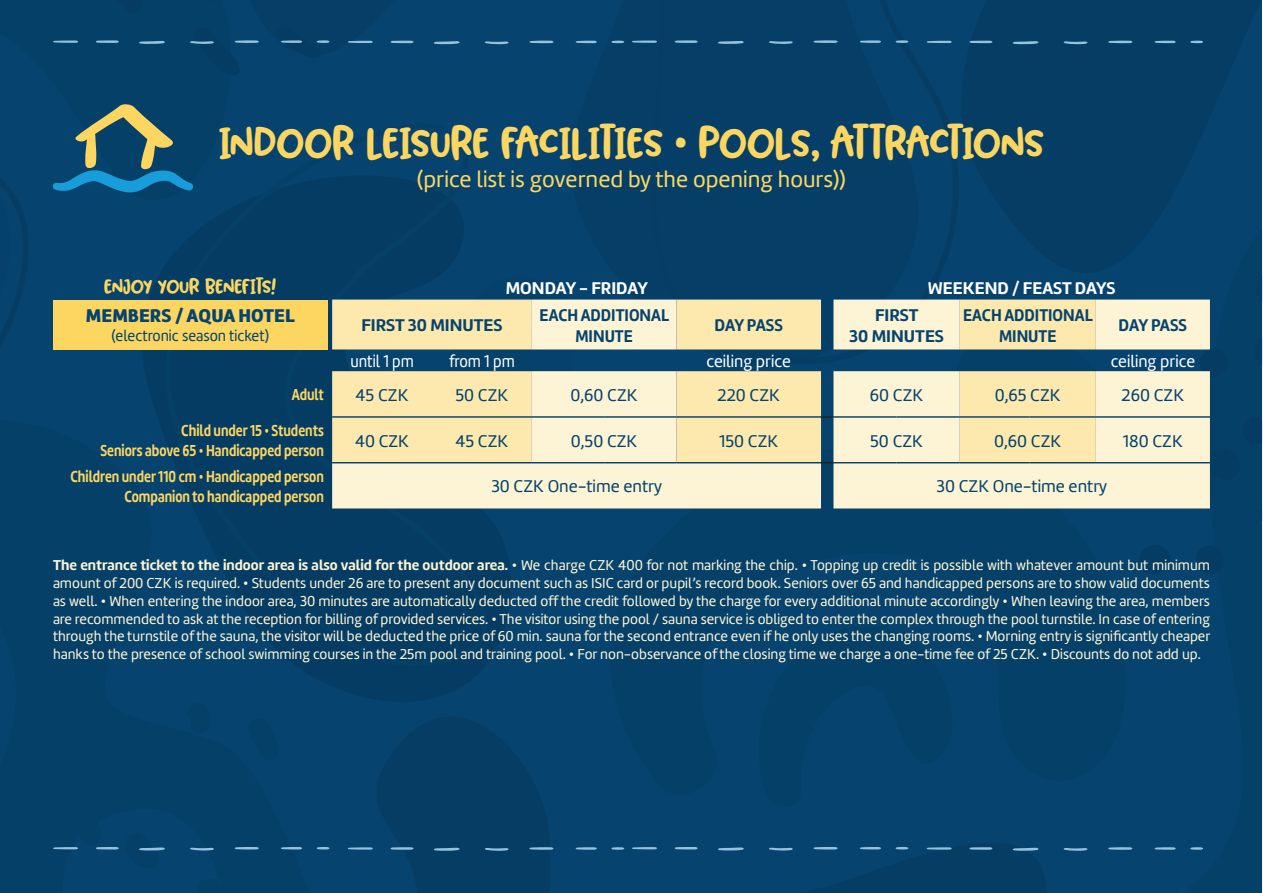
<style>
.page{position:relative;width:1263px;height:893px;background:#fff}
.page>*{position:absolute;margin:0;border:0;box-sizing:border-box;transform-origin:0 0}
.t1{font:40.5px "Blorp";color:#fcd661}
.t2{font:23.55px "Marine";color:#fcd661}
.t3{font:19.05px "Blorp";color:#fcd661}
.t4{font:900 19.05px "Marine";color:#06446e}
.t5{font:17.55px "Marine";color:#06446e}
.t6{font:700 17.55px/21.1px "Marine";color:#06446e;text-align:center;scale:.91 1}
.t7{font:700 17.55px "Marine";color:#fff}
.t8{font:700 17.55px/21.1px "Marine";color:#06446e;text-align:center}
.t9{font:17.55px "Marine";color:#fff;scale:.89 1}
.t10{font:700 17.55px "Marine";color:#06446e;scale:.94 1}
.t11{font:17.4px "Marine";color:#fff}
.t12{font:700 16.5px/19.8px "Marine";color:#fcd661;text-align:right;scale:.8 1}
.t13{font:16.2px "Marine";color:#06446e;scale:.94 1}
.t14{font:14.85px/17.9px "Marine";color:#fdf4d5;text-align:justify}
.s1{font-weight:700}
</style>
<div class="page">
<div style="left:1px;top:0;width:1261px;height:893px;background:#054069"></div>
<div style="left:0;top:847px;width:9px;height:22px;background:#054069"></div>
<div style="left:53px;top:300px;width:275px;height:49px;background:#fcd661"></div>
<svg style="left:332px;top:300px;width:878px;height:208px;background:#dedab9"></svg>
<hr style="left:332px;top:416px;width:100px;height:2px;background:#06446e">
<hr style="left:432px;top:416px;width:100px;height:2px;background:#06446e">
<hr style="left:532px;top:416px;width:72px;height:2px;background:#06446e">
<hr style="left:604px;top:416px;width:72px;height:2px;background:#06446e">
<hr style="left:676px;top:416px;width:145px;height:2px;background:#06446e">
<hr style="left:332px;top:462px;width:100px;height:1px;background:#06446e">
<hr style="left:432px;top:462px;width:100px;height:1px;background:#06446e">
<hr style="left:532px;top:462px;width:72px;height:1px;background:#06446e">
<hr style="left:604px;top:462px;width:72px;height:1px;background:#06446e">
<hr style="left:676px;top:462px;width:145px;height:1px;background:#06446e">
<hr style="left:833px;top:416px;width:64px;height:2px;background:#06446e">
<hr style="left:897px;top:416px;width:63px;height:2px;background:#06446e">
<hr style="left:960px;top:416px;width:69px;height:2px;background:#06446e">
<hr style="left:1029px;top:416px;width:67px;height:2px;background:#06446e">
<hr style="left:1096px;top:416px;width:114px;height:2px;background:#06446e">
<hr style="left:833px;top:462px;width:64px;height:1px;background:#06446e">
<hr style="left:897px;top:462px;width:63px;height:1px;background:#06446e">
<hr style="left:960px;top:462px;width:69px;height:1px;background:#06446e">
<hr style="left:1029px;top:462px;width:67px;height:1px;background:#06446e">
<hr style="left:1096px;top:462px;width:114px;height:1px;background:#06446e">
<svg style="left:821px;top:416px;width:12px;height:2px"></svg>
<svg style="left:821px;top:462px;width:12px;height:1px"></svg>
<svg style="left:53px;top:40px;width:25px;height:3px"></svg>
<svg style="left:96px;top:40px;width:23px;height:3px"></svg>
<svg style="left:139px;top:41px;width:26px;height:3px"></svg>
<svg style="left:190px;top:41px;width:24px;height:3px"></svg>
<svg style="left:234px;top:40px;width:25px;height:3px"></svg>
<svg style="left:281px;top:40px;width:21px;height:3px"></svg>
<svg style="left:316px;top:40px;width:14px;height:3px"></svg>
<svg style="left:348px;top:41px;width:25px;height:2px"></svg>
<svg style="left:390px;top:41px;width:24px;height:2px"></svg>
<svg style="left:434px;top:41px;width:26px;height:3px"></svg>
<svg style="left:484px;top:41px;width:25px;height:4px"></svg>
<svg style="left:529px;top:41px;width:25px;height:2px"></svg>
<svg style="left:575px;top:41px;width:22px;height:2px"></svg>
<svg style="left:611px;top:41px;width:14px;height:2px"></svg>
<svg style="left:632px;top:40px;width:25px;height:3px"></svg>
<svg style="left:674px;top:40px;width:24px;height:3px"></svg>
<svg style="left:718px;top:41px;width:26px;height:3px"></svg>
<svg style="left:769px;top:41px;width:24px;height:3px"></svg>
<svg style="left:813px;top:40px;width:25px;height:3px"></svg>
<svg style="left:860px;top:40px;width:21px;height:3px"></svg>
<svg style="left:895px;top:40px;width:14px;height:3px"></svg>
<svg style="left:926px;top:41px;width:26px;height:2px"></svg>
<svg style="left:969px;top:41px;width:24px;height:2px"></svg>
<svg style="left:1012px;top:41px;width:27px;height:3px"></svg>
<svg style="left:1063px;top:41px;width:25px;height:4px"></svg>
<svg style="left:1108px;top:41px;width:25px;height:2px"></svg>
<svg style="left:1154px;top:41px;width:22px;height:2px"></svg>
<svg style="left:1190px;top:41px;width:13px;height:2px"></svg>
<svg style="left:53px;top:847px;width:25px;height:2px"></svg>
<svg style="left:96px;top:847px;width:23px;height:2px"></svg>
<svg style="left:139px;top:847px;width:26px;height:4px"></svg>
<svg style="left:190px;top:847px;width:24px;height:4px"></svg>
<svg style="left:234px;top:847px;width:25px;height:3px"></svg>
<svg style="left:281px;top:847px;width:21px;height:2px"></svg>
<svg style="left:316px;top:847px;width:14px;height:2px"></svg>
<svg style="left:347px;top:847px;width:26px;height:3px"></svg>
<svg style="left:390px;top:847px;width:24px;height:3px"></svg>
<svg style="left:433px;top:848px;width:27px;height:3px"></svg>
<svg style="left:485px;top:848px;width:24px;height:3px"></svg>
<svg style="left:529px;top:847px;width:25px;height:3px"></svg>
<svg style="left:575px;top:847px;width:22px;height:3px"></svg>
<svg style="left:611px;top:847px;width:14px;height:3px"></svg>
<svg style="left:632px;top:847px;width:25px;height:2px"></svg>
<svg style="left:674px;top:847px;width:24px;height:2px"></svg>
<svg style="left:718px;top:847px;width:26px;height:4px"></svg>
<svg style="left:769px;top:847px;width:24px;height:4px"></svg>
<svg style="left:813px;top:847px;width:25px;height:3px"></svg>
<svg style="left:860px;top:847px;width:21px;height:2px"></svg>
<svg style="left:895px;top:847px;width:14px;height:2px"></svg>
<svg style="left:926px;top:847px;width:26px;height:3px"></svg>
<svg style="left:969px;top:847px;width:24px;height:3px"></svg>
<svg style="left:1012px;top:848px;width:27px;height:3px"></svg>
<svg style="left:1063px;top:848px;width:25px;height:3px"></svg>
<svg style="left:1108px;top:847px;width:25px;height:3px"></svg>
<svg style="left:1154px;top:847px;width:22px;height:3px"></svg>
<svg style="left:1190px;top:847px;width:13px;height:3px"></svg>
<svg style="left:52px;top:104px;width:141px;height:88px"></svg>
<h1 class="t1" style="left:219px;top:111px;width:827px">INDOOR LEISURE FACILITIES • POOLS, ATTRACTIONS</h1>
<h2 class="t2" style="left:417px;top:165px;width:431px">(price list is governed by the opening hours))</h2>
<p class="t3" style="left:104px;top:271px;width:174px">ENJOY YOUR BENEFITS!</p>
<p class="t7" style="left:506px;top:276px;width:144px">MONDAY - FRIDAY</p>
<p class="t7" style="left:928px;top:276px;width:189px">WEEKEND / FEAST DAYS</p>
<p class="t4" style="left:86px;top:303px;width:210px">MEMBERS / AQUA HOTEL</p>
<p class="t13" style="left:112px;top:326px;width:169px">(electronic season ticket)</p>
<p class="t8" style="left:361px;top:314px;width:143px">FIRST 30 MINUTES</p>
<p class="t6" style="left:540px;top:304px;width:144px">EACH ADDITIONAL<br>MINUTE</p>
<p class="t10" style="left:714px;top:314px;width:74px">DAY PASS</p>
<p class="t8" style="left:849px;top:304px;width:96px">FIRST<br>30 MINUTES</p>
<p class="t6" style="left:963px;top:304px;width:144px">EACH ADDITIONAL<br>MINUTE</p>
<p class="t10" style="left:1119px;top:314px;width:74px">DAY PASS</p>
<p class="t9" style="left:350px;top:350px;width:73px">until 1 pm</p>
<p class="t9" style="left:449px;top:350px;width:75px">from 1 pm</p>
<p class="t11" style="left:706px;top:350px;width:86px">ceiling price</p>
<p class="t11" style="left:1111px;top:350px;width:86px">ceiling price</p>
<p class="t12" style="left:292px;top:385px;width:42px">Adult</p>
<p class="t5" style="left:356px;top:384px;width:54px">45 CZK</p>
<p class="t5" style="left:455px;top:384px;width:54px">50 CZK</p>
<p class="t5" style="left:571px;top:384px;width:69px">0,60 CZK</p>
<p class="t5" style="left:717px;top:384px;width:64px">220 CZK</p>
<p class="t5" style="left:870px;top:384px;width:55px">60 CZK</p>
<p class="t5" style="left:995px;top:384px;width:67px">0,65 CZK</p>
<p class="t5" style="left:1121px;top:384px;width:64px">260 CZK</p>
<p class="t12" style="left:100px;top:420px;width:281px">Child under 15 • Students<br>Seniors above 65 • Handicapped person</p>
<p class="t5" style="left:355px;top:430px;width:56px">40 CZK</p>
<p class="t5" style="left:455px;top:430px;width:54px">45 CZK</p>
<p class="t5" style="left:571px;top:430px;width:68px">0,50 CZK</p>
<p class="t5" style="left:719px;top:430px;width:61px">150 CZK</p>
<p class="t5" style="left:870px;top:430px;width:54px">50 CZK</p>
<p class="t5" style="left:994px;top:430px;width:69px">0,60 CZK</p>
<p class="t5" style="left:1123px;top:430px;width:61px">180 CZK</p>
<p class="t12" style="left:70px;top:466px;width:318px">Children under 110 cm • Handicapped person<br>Companion to handicapped person</p>
<p class="t5" style="left:491px;top:475px;width:172px">30 CZK One-time entry</p>
<p class="t5" style="left:936px;top:475px;width:172px">30 CZK One-time entry</p>
<p class="t14" style="left:53px;top:556px;width:1159px"><span class="s1">The entrance ticket to the indoor area is also valid for the outdoor area.</span> • We charge CZK 400 for not marking the chip. • Topping up credit is possible with whatever amount but minimum amount of 200 CZK is required. • Students under 26 are to present any document such as ISIC card or pupil’s record book. Seniors over 65 and handicapped persons are to show valid documents as well. • When entering the indoor area, 30 minutes are automatically deducted off the credit followed by the charge for every additional minute accordingly • When leaving the area, members are recommended to ask at the reception for billing of provided services. • The visitor using the pool / sauna service is obliged to enter the complex through the pool turnstile. In case of entering through the turnstile of the sauna, the visitor will be deducted the price of 60 min. sauna for the second entrance even if he only uses the changing rooms. • Morning entry is significantly cheaper hanks to the presence of school swimming courses in the 25m pool and training pool. • For non-observance of the closing time we charge a one-time fee of 25 CZK. • Discounts do not add up.</p>
</div>
